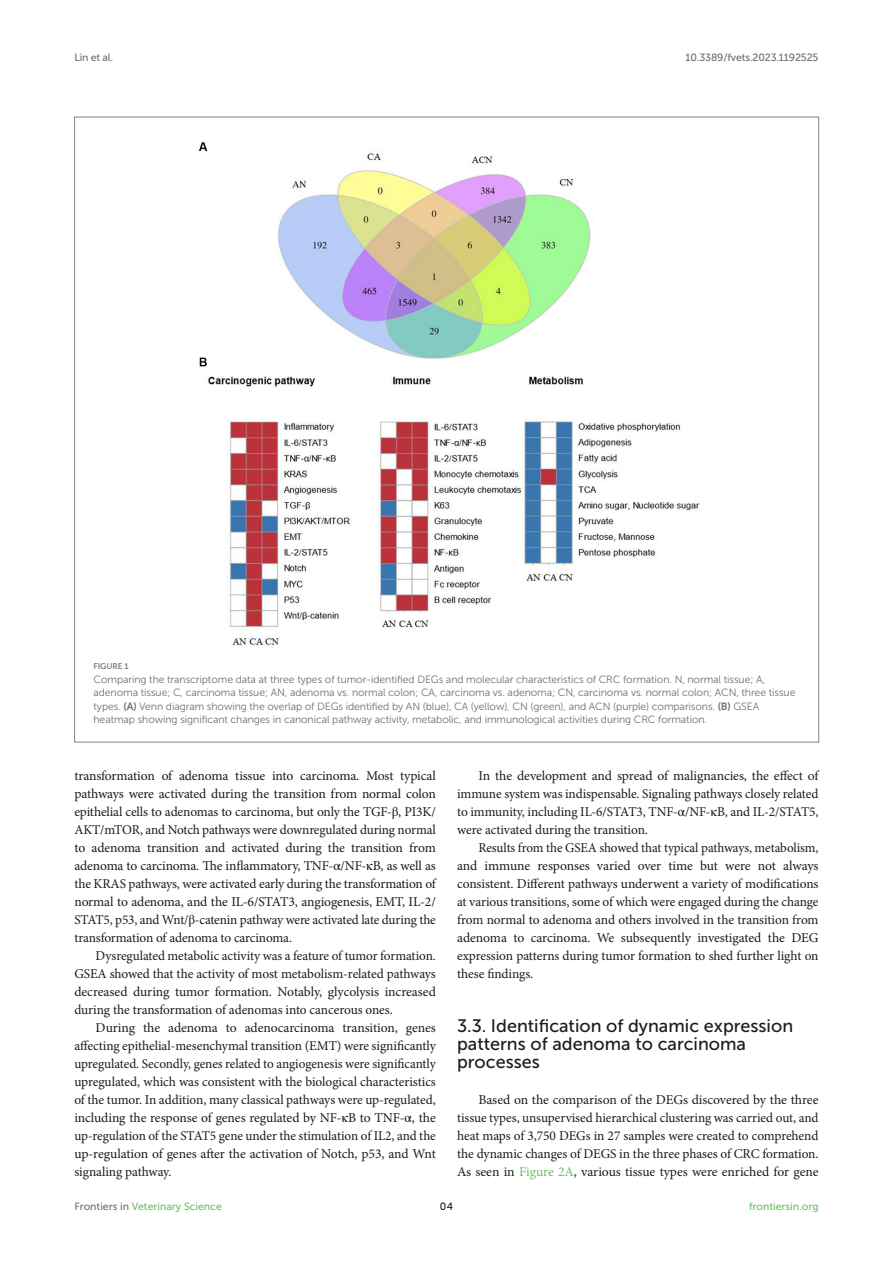
<style>
.page{position:relative;width:893px;height:1263px;background:#fff}
.page>*{position:absolute;margin:0;border:0;box-sizing:border-box;transform-origin:0 0}
.HEAD_2{font:18px/18px "Museo Sans 500";color:#1b1c1b}
.TEXT{font:13.5px/18px "Minion Pro";letter-spacing:-.01em;color:#1b1c1b;text-align:justify}
.TEXT_FLUSH{font:13.5px/18px "Minion Pro";letter-spacing:-.005em;color:#1b1c1b;text-align:justify}
.FIG_LEG{font:10.5px/13.5px "Museo Sans 300";letter-spacing:-.01em;color:#706f70}
.t1{font:10.5px "Museo Sans 500";color:#65c161}
.t2{font:10.5px "Museo Sans 500";letter-spacing:-.015em;color:#706f70}
.t3{font:10.5px "Museo Sans 500";color:#1b1c1b}
.FIG_HD{font:8.25px "Museo Sans 700";letter-spacing:-.01em;color:#7e7f7f}
.s1{font-family:"Museo Sans 700"}
.s2{font-family:"STIX General"}
.s3{color:#65c161}
.s4{color:#706f70}
</style>
<div class="page">
<img style="left:199px;top:142px;width:501px;height:503px">
<p class="t2" style="left:74px;top:51px;width:40px">Lin et al.</p>
<p class="t2" style="left:686px;top:51px;width:134px">10.3389/fvets.2023.1192525</p>
<p class="FIG_HD" style="left:94px;top:662px;width:37px">FIGURE 1</p>
<p class="FIG_LEG" style="left:94px;top:672px;width:703px">Comparing the transcriptome data at three types of tumor-identified DEGs and molecular characteristics of CRC formation. N, normal tissue; A, adenoma tissue; C, carcinoma tissue; AN, adenoma vs. normal colon; CA, carcinoma vs. adenoma; CN, carcinoma vs. normal colon; ACN, three tissue types. <span class="s1">(A)</span> Venn diagram showing the overlap of DEGs identified by AN (blue), CA (yellow), CN (green), and ACN (purple) comparisons. <span class="s1">(B)</span> GSEA heatmap showing significant changes in canonical pathway activity, metabolic, and immunological activities during CRC formation.</p>
<p class="TEXT" style="left:74px;top:767px;width:363px">transformation of adenoma tissue into carcinoma. Most typical pathways were activated during the transition from normal colon epithelial cells to adenomas to carcinoma, but only the TGF-<span class="s2">β</span>, PI3K/ AKT/mTOR, and Notch pathways were downregulated during normal to adenoma transition and activated during the transition from adenoma to carcinoma. The inflammatory, TNF-<span class="s2">α</span>/NF-<span class="s2">κ</span>B, as well as the KRAS pathways, were activated early during the transformation of normal to adenoma, and the IL-6/STAT3, angiogenesis, EMT, IL-2/ STAT5, p53, and Wnt/<span class="s2">β</span>-catenin pathway were activated late during the transformation of adenoma to carcinoma.</p>
<p class="TEXT" style="left:74px;top:947px;width:363px;text-indent:21px">Dysregulated metabolic activity was a feature of tumor formation.<br>GSEA showed that the activity of most metabolism-related pathways decreased during tumor formation. Notably, glycolysis increased during the transformation of adenomas into cancerous ones.</p>
<p class="TEXT" style="left:74px;top:1019px;width:363px;text-indent:21px">During the adenoma to adenocarcinoma transition, genes affecting epithelial-mesenchymal transition (EMT) were significantly upregulated. Secondly, genes related to angiogenesis were significantly upregulated, which was consistent with the biological characteristics of the tumor. In addition, many classical pathways were up-regulated, including the response of genes regulated by NF-<span class="s2">κ</span>B to TNF-<span class="s2">α</span>, the up-regulation of the STAT5 gene under the stimulation of IL2, and the up-regulation of genes after the activation of Notch, p53, and Wnt signaling pathway.</p>
<p class="TEXT" style="left:457px;top:767px;width:363px;text-indent:21px">In the development and spread of malignancies, the effect of immune system was indispensable. Signaling pathways closely related to immunity, including IL-6/STAT3, TNF-<span class="s2">α</span>/NF-<span class="s2">κ</span>B, and IL-2/STAT5, were activated during the transition.</p>
<p class="TEXT" style="left:457px;top:839px;width:363px;text-indent:21px">Results from the GSEA showed that typical pathways, metabolism, and immune responses varied over time but were not always consistent. Different pathways underwent a variety of modifications at various transitions, some of which were engaged during the change from normal to adenoma and others involved in the transition from adenoma to carcinoma. We subsequently investigated the DEG expression patterns during tumor formation to shed further light on these findings.</p>
<p class="HEAD_2" style="left:457px;top:1017px;width:338px">3.3. Identification of dynamic expression patterns of adenoma to carcinoma processes</p>
<p class="TEXT_FLUSH" style="left:457px;top:1091px;width:363px;text-indent:21px">Based on the comparison of the DEGs discovered by the three tissue types, unsupervised hierarchical clustering was carried out, and heat maps of 3,750 DEGs in 27 samples were created to comprehend the dynamic changes of DEGS in the three phases of CRC formation.<br>As seen in <span class="s3">Figure 2A</span>, various tissue types were enriched for gene</p>
<p class="t1" style="left:74px;top:1200px;width:149px"><span class="s4">Frontiers in</span> Veterinary Science</p>
<p class="t3" style="left:440px;top:1200px;width:15px">04</p>
<p class="t1" style="left:749px;top:1200px;width:71px">frontiersin.org</p>
</div>
